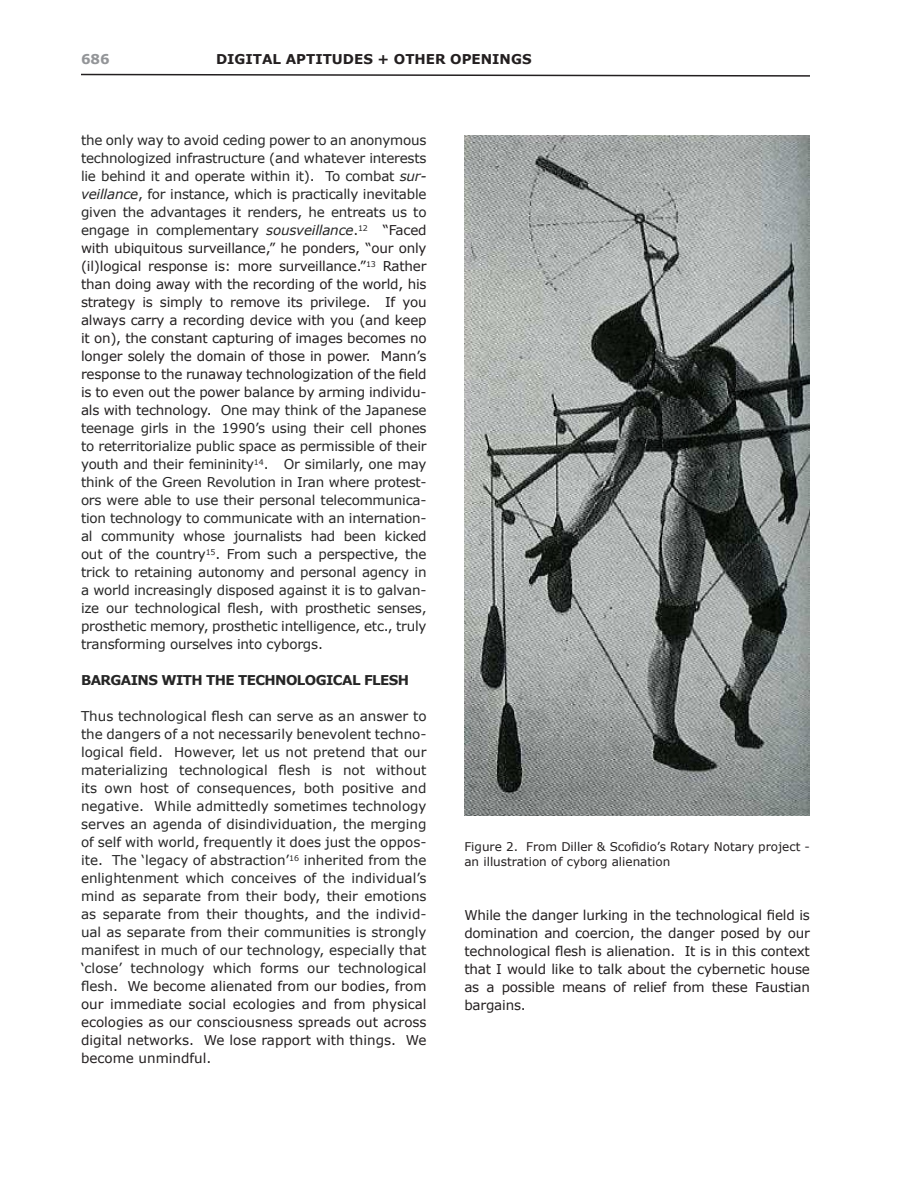
<style>
.page{position:relative;width:918px;height:1188px;background:#fff}
.page>*{position:absolute;margin:0;border:0;box-sizing:border-box;transform-origin:0 0}
.List_Paragraph{font:13.5px/18px "Verdana";letter-spacing:-.015em;color:#262626;text-align:justify}
.Body_Text{font:13.5px/18px "Verdana";color:#262626;text-align:justify}
.List_Paragraph-2{font:13.5px/18px "Verdana";letter-spacing:-.015em;color:#231f20;text-align:justify}
.List_Paragraph-3{font:700 13.5px "Verdana";letter-spacing:-.045em;color:#262626}
.t1{font:700 13.5px "Verdana";color:#231f20}
.t2{font:700 13.5px "Verdana";color:#939598}
.t3{font:12px/14.4px "Verdana";color:#231f20}
.s1{font-style:italic}
.s2{color:#231f20}
</style>
<div class="page">
<svg style="left:81px;top:73px;width:729px;height:4px"></svg>
<img style="left:464px;top:135px;width:346px;height:681px">
<p class="t2" style="left:81px;top:51px;width:30px">686</p>
<p class="t1" style="left:216px;top:51px;width:317px">DIGITAL APTITUDES + OTHER OPENINGS</p>
<p class="List_Paragraph" style="left:81px;top:131px;width:347px">the only way to avoid ceding power to an anonymous technologized infrastructure (and whatever interests lie behind it and operate within it). To combat <span class="s1">sur&shy;veillance</span>, for instance, which is practically inevitable given the advantages it renders, he entreats us to engage in complementary <span class="s1">sousveillance</span>.<sup>12</sup> <span class="s2">“Faced with ubiquitous surveillance,” he ponders, “our only (il)logical response is: more surveillance.”</span><sup>13</sup> <span class="s2">Rather than doing away with the recording of the world, his strategy is simply to remove its privilege. If you always carry a recording device with you (and keep it on), the constant capturing of images becomes no longer solely the domain of those in power. Mann’s response to the runaway technologization of the field is to even out the power balance by arming individu&shy;als with technology.</span> One may think of the Japanese teenage girls in the 1990’s using their cell phones to reterritorialize public space as permissible of their youth and their femininity<sup>14</sup>. Or similarly, one may think of the Green Revolution in Iran where protest&shy;ors were able to use their personal telecommunica&shy;tion technology to communicate with an internation&shy;al community whose journalists had been kicked out of the country<sup>15</sup>. From such a perspective, the trick to retaining autonomy and personal agency in a world increasingly disposed against it is to galvan&shy;ize our technological flesh, with prosthetic senses, prosthetic memory, prosthetic intelligence, etc., truly transforming ourselves into cyborgs.</p>
<p class="List_Paragraph-3" style="left:81px;top:672px;width:330px">BARGAINS WITH THE TECHNOLOGICAL FLESH</p>
<p class="Body_Text" style="left:81px;top:707px;width:347px">Thus technological flesh can serve as an answer to the dangers of a not necessarily benevolent techno&shy;logical field. However, let us not pretend that our materializing technological flesh is not without its own host of consequences, both positive and negative. While admittedly sometimes technology serves an agenda of disindividuation, the merging of self with world, frequently it does just the oppos&shy;ite. The ‘legacy of abstraction’<sup>16</sup> inherited from the enlightenment which conceives of the individual’s mind as separate from their body, their emotions as separate from their thoughts, and the individ&shy;ual as separate from their communities is strongly manifest in much of our technology, especially that ‘close’ technology which forms our technological flesh. <span class="s2">We become alienated from our bodies, from our immediate social ecologies and from physical ecologies as our consciousness spreads out across digital networks. We lose rapport with things. We become unmindful.</span></p>
<p class="t3" style="left:464px;top:839px;width:347px">Figure 2. From Diller &amp; Scofidio’s Rotary Notary project - an illustration of cyborg alienation</p>
<p class="List_Paragraph-2" style="left:464px;top:905px;width:347px">While the danger lurking in the technological field is domination and coercion, the danger posed by our technological flesh is alienation. It is in this context that I would like to talk about the cybernetic house as a possible means of relief from these Faustian bargains.</p>
</div>
